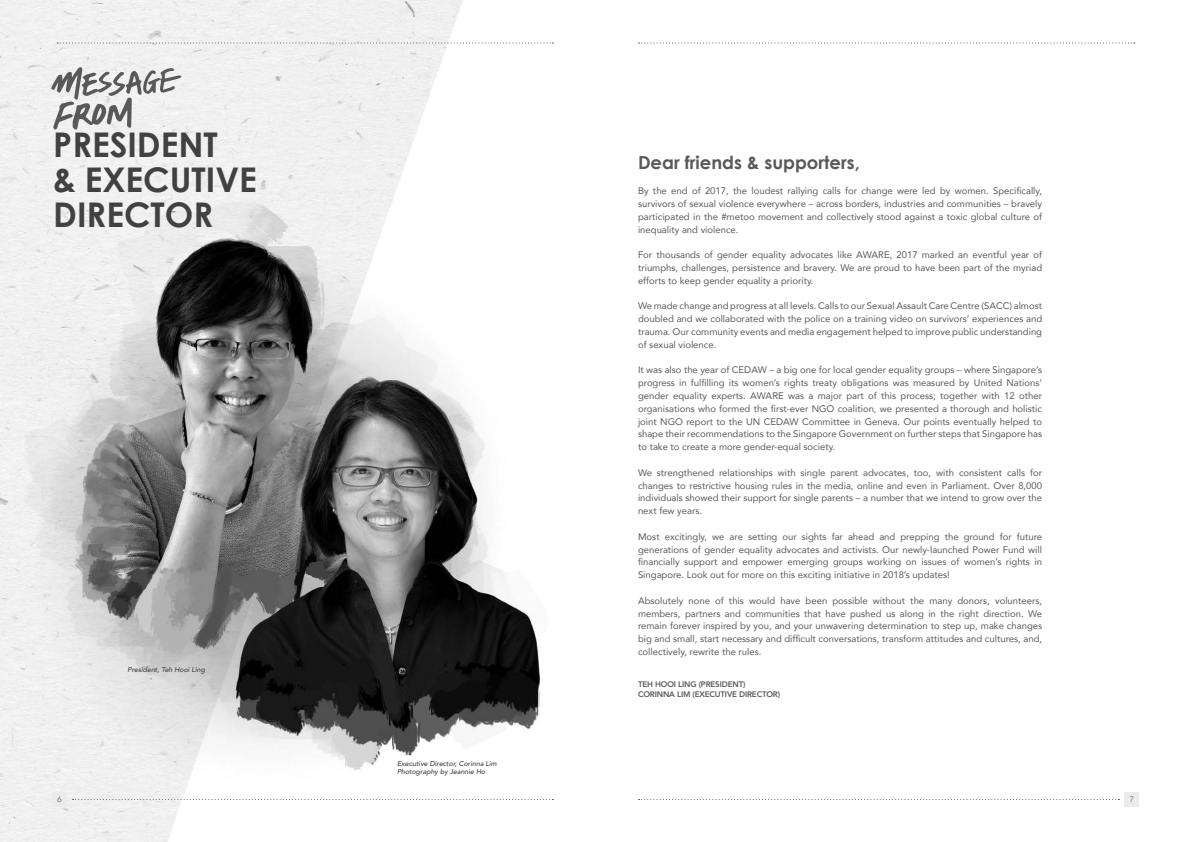
<style>
.page{position:relative;width:1191px;height:842px;background:#fff}
.page>*{position:absolute;margin:0;border:0;box-sizing:border-box;transform-origin:0 0}
.t1{font:700 34px/35px "Century Gothic";color:#414042}
.t2{font:700 18px "Century Gothic";color:#58595b}
.t3{font:9.5px/12.8px "Avenir";color:#58595b;text-align:justify}
.t4{font:800 8px/9.6px "Avenir";letter-spacing:-.02em;color:#58595b}
.t5{font:300 8px "Avenir";color:#58595b}
.t6{font:italic 500 7px/8.4px "Avenir";color:#414042}
</style>
<div class="page">
<img style="left:0;top:0;width:554px;height:842px">
<div style="left:1124px;top:792px;width:15px;height:15px;background:#ebebec"></div>
<div style="left:52px;top:792px;width:15px;height:15px;background:#ebebec"></div>
<svg style="left:638px;top:43px;width:496px;height:1px"></svg>
<svg style="left:57px;top:43px;width:496px;height:1px"></svg>
<svg style="left:638px;top:799px;width:481px;height:1px"></svg>
<svg style="left:73px;top:799px;width:480px;height:1px"></svg>
<svg style="left:51px;top:67px;width:130px;height:63px"></svg>
<h1 class="t1" style="left:53px;top:126px;width:201px">PRESIDENT<br>&amp; EXECUTIVE<br>DIRECTO</h1>
<h1 class="t1" style="left:193px;top:196px;width:21px">R</h1>
<p class="t6" style="left:128px;top:665px;width:79px">President, Teh Hooi Ling</p>
<p class="t6" style="left:397px;top:759px;width:101px">Executive Director, Corinna Lim<br>Photography by Jeannie Ho</p>
<h2 class="t2" style="left:638px;top:151px;width:223px">DEAR FRIENDS &amp; SUPPORTERS,</h2>
<p class="t3" style="left:638px;top:184px;width:405px">By the end of 2017, the loudest rallying calls for change were led by women. Specifically, survivors of sexual violence everywhere – across borders, industries and communities – bravely participated in the #metoo movement and collectively stood against a toxic global culture of inequality and violence.</p>
<p class="t3" style="left:638px;top:248px;width:405px">For thousands of gender equality advocates like AWARE, 2017 marked an eventful year of triumphs, challenges, persistence and bravery. We are proud to have been part of the myriad efforts to keep gender equality a priority.</p>
<p class="t3" style="left:638px;top:299px;width:405px">We made change and progress at all levels. Calls to our Sexual Assault Care Centre (SACC) almost doubled and we collaborated with the police on a training video on survivors’ experiences and trauma. Our community events and media engagement helped to improve public understanding of sexual violence.</p>
<p class="t3" style="left:638px;top:363px;width:405px">It was also the year of CEDAW – a big one for local gender equality groups – where Singapore’s progress in fulfilling its women’s rights treaty obligations was measured by United Nations’ gender equality experts. AWARE was a major part of this process; together with 12 other organisations who formed the first-ever NGO coalition, we presented a thorough and holistic joint NGO report to the UN CEDAW Committee in Geneva. Our points eventually helped to shape their recommendations to the Singapore Government on further steps that Singapore has to take to create a more gender-equal society.</p>
<p class="t3" style="left:638px;top:466px;width:405px">We strengthened relationships with single parent advocates, too, with consistent calls for changes to restrictive housing rules in the media, online and even in Parliament. Over 8,000 individuals showed their support for single parents – a number that we intend to grow over the next few years.</p>
<p class="t3" style="left:638px;top:530px;width:405px">Most excitingly, we are setting our sights far ahead and prepping the ground for future generations of gender equality advocates and activists. Our newly-launched Power Fund will financially support and empower emerging groups working on issues of women’s rights in Singapore. Look out for more on this exciting initiative in 2018’s updates!</p>
<p class="t3" style="left:638px;top:594px;width:405px">Absolutely none of this would have been possible without the many donors, volunteers, members, partners and communities that have pushed us along in the right direction. We remain forever inspired by you, and your unwavering determination to step up, make changes big and small, start necessary and difficult conversations, transform attitudes and cultures, and, collectively, rewrite the rules.</p>
<p class="t4" style="left:638px;top:679px;width:144px">TEH HOOI LING (PRESIDENT)<br>CORINNA LIM (EXECUTIVE DIRECTOR)</p>
<p class="t5" style="left:57px;top:795px;width:6px">6</p>
<p class="t5" style="left:1129px;top:795px;width:6px">7</p>
</div>
